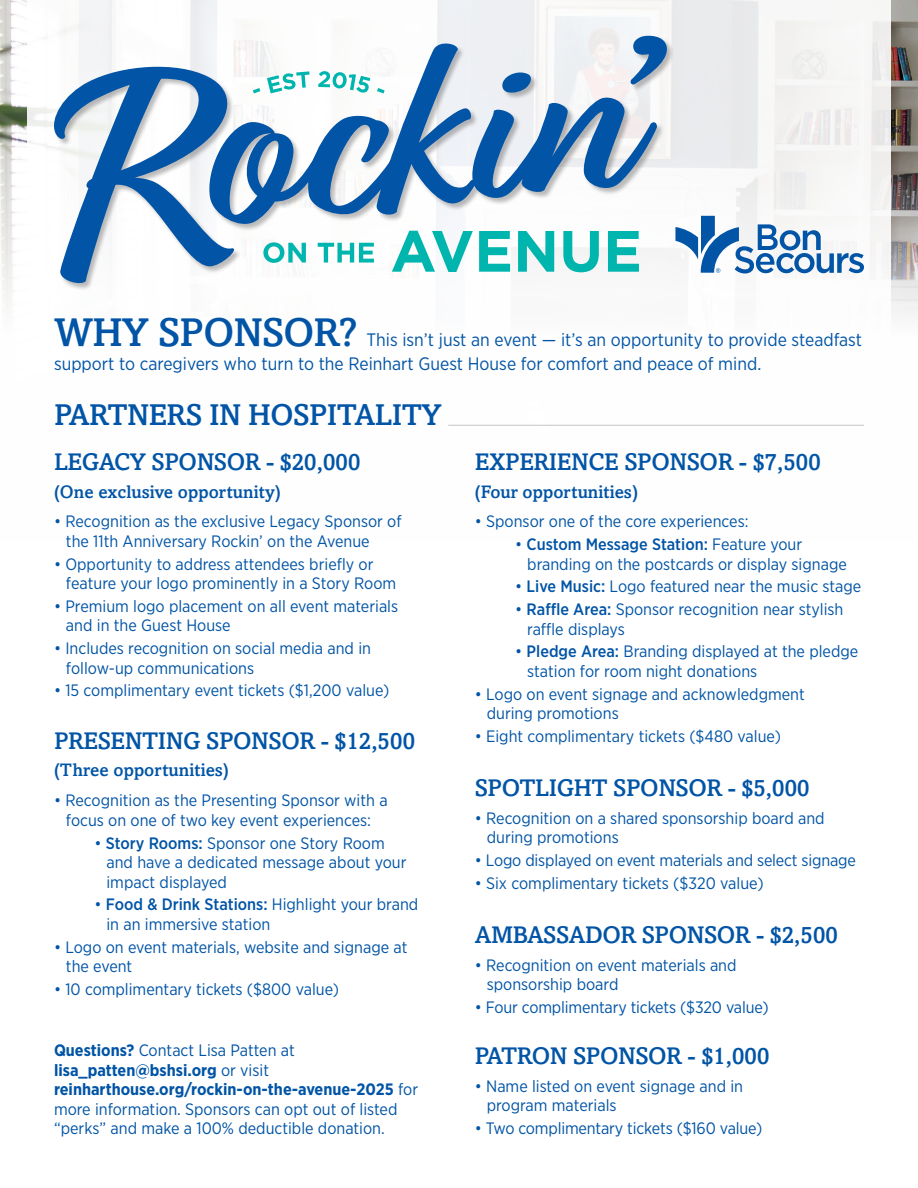
<style>
.page{position:relative;width:918px;height:1188px;background:#fff}
.page>*{position:absolute;margin:0;border:0;box-sizing:border-box;transform-origin:0 0}
.t1{font:500 40.05px "Amasis MT Std";letter-spacing:-.02em;color:#0154a6}
.t2{font:500 30px "Amasis MT Std";letter-spacing:-.02em;color:#0154a6}
.t3{font:500 24px "Amasis MT Std";letter-spacing:-.02em;color:#0154a6}
.t4{font:18px/24px "Gotham Narrow";color:#0154a6}
.t5{font:500 18px "Amasis MT Std";color:#0154a6}
.t6{font:16.5px/19.5px "Gotham Narrow";color:#0154a6}
.t7{font:500 16.5px "Gotham Narrow";color:#0154a6}
.t8{font:700 16.5px "Gotham Narrow";color:#0154a6}
.s1{font-weight:500}
.s2{font-weight:700}
.s3{font-weight:400}
</style>
<div class="page">
<img style="left:0;top:0;width:918px;height:316px">
<div style="left:27px;top:0;width:864px;height:554px;background:#fff"></div>
<svg style="left:675px;top:216px;width:189px;height:57px"></svg>
<div style="left:54px;top:35px;width:621px;height:256px;background:#231f20;opacity:.3"></div>
<svg style="left:49px;top:35px;width:621px;height:251px"></svg>
<svg style="left:253px;top:71px;width:132px;height:22px"></svg>
<hr style="left:448px;top:425px;width:416px;height:1px;background:#5e6367">
<p class="t1" style="left:54px;top:308px;width:305px">WHY SPONSOR?</p>
<p class="t4" style="left:54px;top:327px;width:810px;text-indent:313px">This isn’t just an event — it’s an opportunity to provide steadfast support to caregivers who turn to the Reinhart Guest House for comfort and peace of mind.</p>
<p class="t2" style="left:54px;top:397px;width:389px">PARTNERS IN HOSPITALITY</p>
<p class="t3" style="left:54px;top:448px;width:308px">LEGACY SPONSOR - $20,000</p>
<p class="t5" style="left:54px;top:481px;width:228px">(One exclusive opportunity)</p>
<p class="t6" style="left:54px;top:512px;width:349px">• Recognition as the exclusive Legacy Sponsor of</p>
<p class="t6" style="left:66px;top:531px;width:305px">the 11th Anniversary Rockin’ on the Avenue</p>
<p class="t6" style="left:54px;top:554px;width:321px">• Opportunity to address attendees briefly or</p>
<p class="t6" style="left:66px;top:573px;width:332px">feature your logo prominently in a Story Room</p>
<p class="t6" style="left:54px;top:596px;width:346px">• Premium logo placement on all event materials</p>
<p class="t6" style="left:66px;top:616px;width:166px">and in the Guest House</p>
<p class="t6" style="left:54px;top:638px;width:319px">• Includes recognition on social media and in</p>
<p class="t6" style="left:66px;top:658px;width:190px">follow-up communications</p>
<p class="t6" style="left:54px;top:681px;width:337px">• 15 complimentary event tickets ($1,200 value)</p>
<p class="t3" style="left:54px;top:727px;width:363px">PRESENTING SPONSOR - $12,500</p>
<p class="t5" style="left:54px;top:760px;width:176px">(Three opportunities)</p>
<p class="t6" style="left:54px;top:790px;width:335px">• Recognition as the Presenting Sponsor with a</p>
<p class="t6" style="left:66px;top:810px;width:307px">focus on one of two key event experiences:</p>
<p class="t6" style="left:95px;top:833px;width:292px">• <span class="s1">Story Rooms:</span> Sponsor one Story Room</p>
<p class="t6" style="left:107px;top:852px;width:302px">and have a dedicated message about your</p>
<p class="t6" style="left:106px;top:872px;width:122px">impact displayed</p>
<p class="t6" style="left:95px;top:894px;width:325px">• <span class="s1">Food &amp; Drink Stations:</span> Highlight your brand</p>
<p class="t6" style="left:107px;top:914px;width:165px">in an immersive station</p>
<p class="t6" style="left:54px;top:937px;width:355px">• Logo on event materials, website and signage at</p>
<p class="t6" style="left:66px;top:956px;width:68px">the event</p>
<p class="t6" style="left:54px;top:979px;width:287px">• 10 complimentary tickets ($800 value)</p>
<p class="t6" style="left:54px;top:1040px;width:242px"><span class="s2">Questions?</span> Contact Lisa Patten at</p>
<p class="t8" style="left:54px;top:1059px;width:217px">lisa_patten@bshsi.org <span class="s3">or visit</span></p>
<p class="t6" style="left:54px;top:1079px;width:366px"><span class="s2">reinharthouse.org/rockin-on-the-avenue-2025</span> for more information. Sponsors can opt out of listed “perks” and make a 100% deductible donation.</p>
<p class="t3" style="left:475px;top:448px;width:348px">EXPERIENCE SPONSOR - $7,500</p>
<p class="t5" style="left:475px;top:481px;width:165px">(Four opportunities)</p>
<p class="t6" style="left:475px;top:512px;width:275px">• Sponsor one of the core experiences:</p>
<p class="t7" style="left:515px;top:534px;width:289px"><span class="s3">•</span> Custom Message Station: <span class="s3">Feature your</span></p>
<p class="t6" style="left:527px;top:554px;width:321px">branding on the postcards or display signage</p>
<p class="t6" style="left:515px;top:577px;width:348px">• <span class="s1">Live Music:</span> Logo featured near the music stage</p>
<p class="t6" style="left:515px;top:599px;width:330px">• <span class="s1">Raffle Area:</span> Sponsor recognition near stylish</p>
<p class="t6" style="left:527px;top:619px;width:99px">raffle displays</p>
<p class="t6" style="left:515px;top:642px;width:345px">• <span class="s1">Pledge Area:</span> Branding displayed at the pledge</p>
<p class="t6" style="left:527px;top:661px;width:232px">station for room night donations</p>
<p class="t6" style="left:475px;top:684px;width:332px">• Logo on event signage and acknowledgment</p>
<p class="t6" style="left:487px;top:703px;width:133px">during promotions</p>
<p class="t6" style="left:475px;top:726px;width:308px">• Eight complimentary tickets ($480 value)</p>
<p class="t3" style="left:475px;top:774px;width:337px">SPOTLIGHT SPONSOR - $5,000</p>
<p class="t6" style="left:475px;top:808px;width:351px">• Recognition on a shared sponsorship board and</p>
<p class="t6" style="left:487px;top:828px;width:133px">during promotions</p>
<p class="t6" style="left:475px;top:850px;width:383px">• Logo displayed on event materials and select signage</p>
<p class="t6" style="left:475px;top:873px;width:290px">• Six complimentary tickets ($320 value)</p>
<p class="t3" style="left:475px;top:921px;width:365px">AMBASSADOR SPONSOR - $2,500</p>
<p class="t6" style="left:475px;top:955px;width:263px">• Recognition on event materials and</p>
<p class="t6" style="left:487px;top:975px;width:133px">sponsorship board</p>
<p class="t6" style="left:475px;top:997px;width:295px">• Four complimentary tickets ($320 value)</p>
<p class="t3" style="left:475px;top:1042px;width:297px">PATRON SPONSOR - $1,000</p>
<p class="t6" style="left:475px;top:1076px;width:270px">• Name listed on event signage and in</p>
<p class="t6" style="left:487px;top:1095px;width:131px">program materials</p>
<p class="t6" style="left:475px;top:1118px;width:289px">• Two complimentary tickets ($160 value)</p>
</div>
